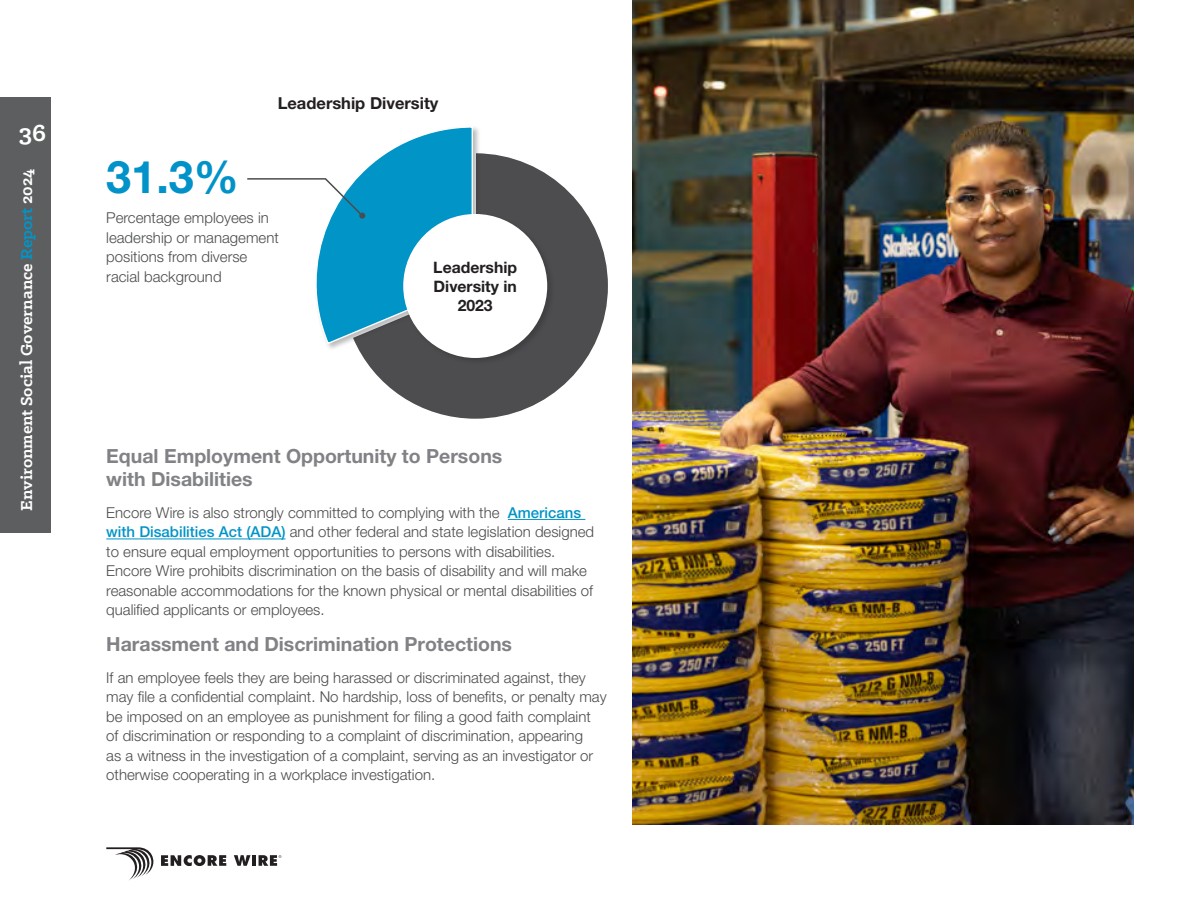
<style>
.page{position:relative;width:1188px;height:918px;background:#fff}
.page>*{position:absolute;margin:0;border:0;box-sizing:border-box;transform-origin:0 0}
.Body_Text{font:700 45px "Helvetica Neue LT Pro";color:#0092c8}
.t1{font:700 26.55px "Klinic Slab";color:#fff}
.t2{font:700 19.5px/22.5px "Helvetica Neue LT Pro";color:#818286}
.t3{font:700 18px "Klinic Slab";color:#fff}
.Diagram_Title{font:700 16.5px "Helvetica Neue LT Pro";color:#231f20}
.Diagram_Title-2{font:700 15.75px/18.9px "Helvetica Neue LT Pro";color:#231f20;text-align:center}
.Body_Text-2{font:300 15px/19.5px "Helvetica Neue LT Pro";color:#4b4c4d}
.s1{color:#0194c8}
.s2{font-weight:500;color:#0194c8}
</style>
<div class="page">
<hr style="left:508px;top:519px;width:77px;height:1px;background:#0194c8">
<hr style="left:106px;top:539px;width:180px;height:1px;background:#0194c8">
<img style="left:633px;top:0;width:501px;height:824px">
<div style="left:0;top:97px;width:51px;height:435px;background:#5d5e5f"></div>
<svg style="left:234px;top:855px;width:17px;height:11px"></svg>
<hr style="left:252px;top:855px;width:4px;height:11px;background:#231f20">
<svg style="left:259px;top:855px;width:22px;height:11px"></svg>
<svg style="left:106px;top:847px;width:120px;height:33px"></svg>
<svg style="left:359px;top:153px;width:249px;height:266px"></svg>
<div style="left:314px;top:125px;width:166px;height:226px;background:#231f20;opacity:.3"></div>
<div style="left:402px;top:213px;width:153px;height:153px;background:#231f20;opacity:.3"></div>
<div style="left:403px;top:214px;width:144px;height:144px;background:#fff;border-radius:50%"></div>
<svg style="left:247px;top:126px;width:227px;height:219px"></svg>
<h2 class="t1" style="left:19px;top:115px;width:29px">36</h2>
<p class="t3" style="left:15px;top:511px;width:343px;rotate:-90deg">Environment Social Governance <span class="s1">Report</span> 2024</p>
<p class="Diagram_Title" style="left:278px;top:93px;width:162px">Leadership Diversity</p>
<p class="Body_Text" style="left:106px;top:150px;width:134px">31.3%</p>
<p class="Body_Text-2" style="left:106px;top:208px;width:174px">Percentage employees in leadership or management positions from diverse racial background</p>
<p class="Diagram_Title-2" style="left:433px;top:257px;width:85px">Leadership<br>Diversity in<br>2023</p>
<h3 class="t2" style="left:106px;top:445px;width:398px">Equal Employment Opportunity to Persons with Disabilities</h3>
<p class="Body_Text-2" style="left:106px;top:503px;width:489px">Encore Wire is also strongly committed to complying with the <span class="s2">Americans with Disabilities Act (ADA)</span> and other federal and state legislation designed to ensure equal employment opportunities to persons with disabilities.<br>Encore Wire prohibits discrimination on the basis of disability and will make reasonable accommodations for the known physical or mental disabilities of qualified applicants or employees.</p>
<h3 class="t2" style="left:106px;top:632px;width:407px">Harassment and Discrimination Protections</h3>
<p class="Body_Text-2" style="left:106px;top:668px;width:502px">If an employee feels they are being harassed or discriminated against, they may file a confidential complaint. No hardship, loss of benefits, or penalty may be imposed on an employee as punishment for filing a good faith complaint of discrimination or responding to a complaint of discrimination, appearing<br>as a witness in the investigation of a complaint, serving as an investigator or otherwise cooperating in a workplace investigation.</p>
</div>
